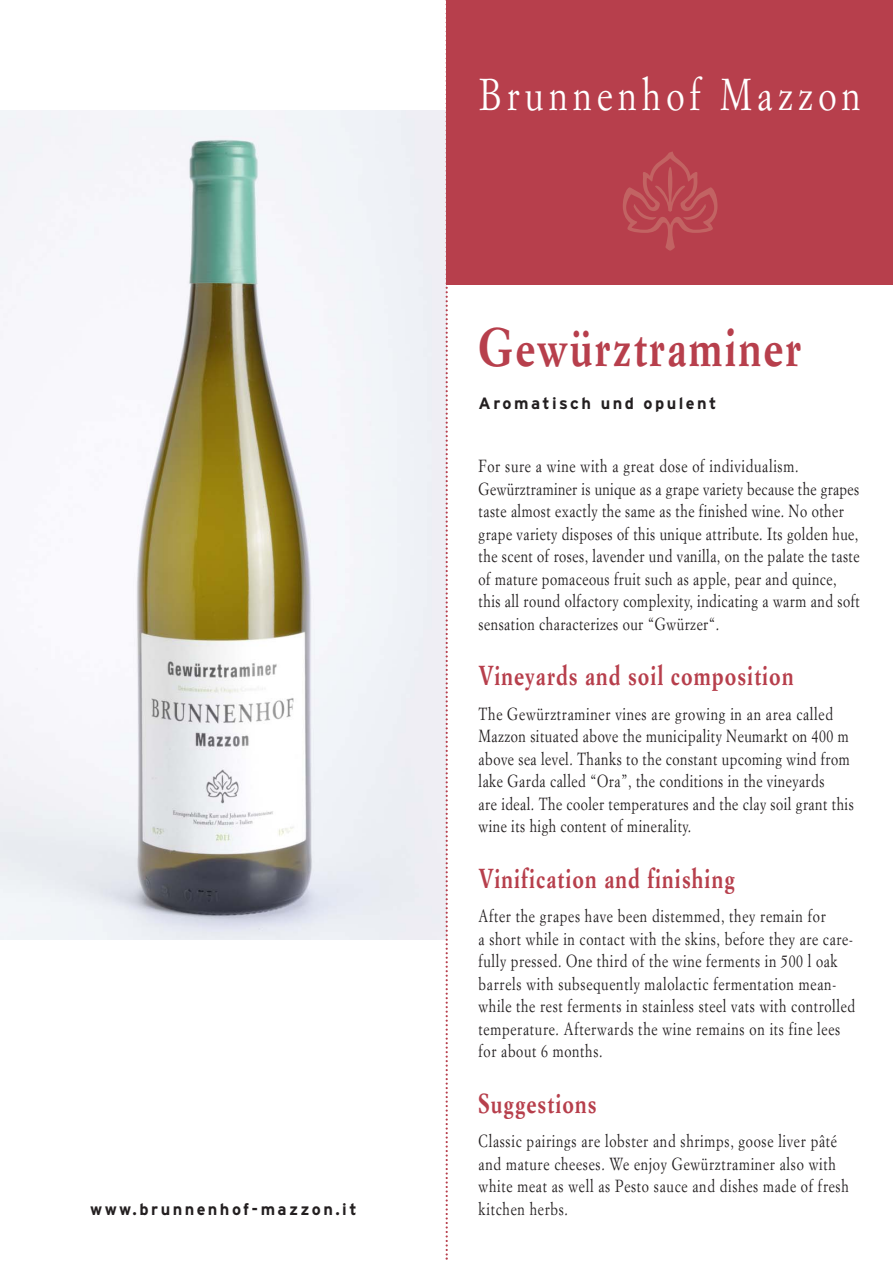
<style>
.page{position:relative;width:893px;height:1263px;background:#fff}
.page>*{position:absolute;margin:0;border:0;box-sizing:border-box;transform-origin:0 0}
.t1{font:105.6px "L Decoration Pi One";color:#c26363}
.t2{font:700 53.1px "Simoncini Garamond";letter-spacing:.05em;color:#b73f4c;scale:.8 1}
.t3{font:43.8px "Simoncini Garamond";letter-spacing:.15em;color:#fff;scale:.8 1}
.t4{font:700 27px "Simoncini Garamond";letter-spacing:.05em;color:#b73f4c;scale:.8 1}
.t5{font:17.25px/22.5px "Simoncini Garamond";letter-spacing:.035em;color:#231f20;scale:.8 1}
.t6{font:700 16.35px "Interstate";letter-spacing:.15em;color:#231f20}
</style>
<div class="page">
<img style="left:0;top:111px;width:445px;height:829px">
<div style="left:446px;top:0;width:446px;height:285px;background:#b73f4c"></div>
<svg style="left:445px;top:0;width:3px;height:1260px"></svg>
<p class="t6" style="left:90px;top:1203px;width:268px">www.brunnenhof-mazzon.it</p>
<h3 class="t3" style="left:479px;top:77px;width:478px">Brunnenhof Mazzon</h3>
<h1 class="t1" style="left:618px;top:128px;width:105px">-</h1>
<h2 class="t2" style="left:478px;top:325px;width:404px">Gewürztraminer</h2>
<p class="t6" style="left:478px;top:398px;width:239px">Aromatisch und opulent</p>
<p class="t5" style="left:478px;top:457px;width:478px">For sure a wine with a great dose of individualism.<br>Gewürztraminer is unique as a grape variety because the grapes taste almost exactly the same as the finished wine. No other grape variety disposes of this unique attribute. Its golden hue, the scent of roses, lavender und vanilla, on the palate the taste of mature pomaceous fruit such as apple, pear and quince, this all round olfactory complexity, indicating a warm and soft sensation characterizes our “Gwürzer“.</p>
<h3 class="t4" style="left:478px;top:665px;width:395px">Vineyards and soil composition</h3>
<p class="t5" style="left:478px;top:704px;width:470px">The Gewürztraminer vines are growing in an area called Mazzon situated above the municipality Neumarkt on 400 m above sea level. Thanks to the constant upcoming wind from lake Garda called “Ora”, the conditions in the vineyards<br>are ideal. The cooler temperatures and the clay soil grant this wine its high content of minerality.</p>
<h3 class="t4" style="left:478px;top:867px;width:322px">Vinification and finishing</h3>
<p class="t5" style="left:478px;top:907px;width:472px">After the grapes have been distemmed, they remain for<br>a short while in contact with the skins, before they are care&shy;fully pressed. One third of the wine ferments in 500 l oak barrels with subsequently malolactic fermentation mean&shy;while the rest ferments in stainless steel vats with controlled temperature. Afterwards the wine remains on its fine lees for about 6 months.</p>
<h3 class="t4" style="left:478px;top:1092px;width:149px">Suggestions</h3>
<p class="t5" style="left:478px;top:1132px;width:464px">Classic pairings are lobster and shrimps, goose liver pâté and mature cheeses. We enjoy Gewürztraminer also with white meat as well as Pesto sauce and dishes made of fresh kitchen herbs.</p>
</div>
